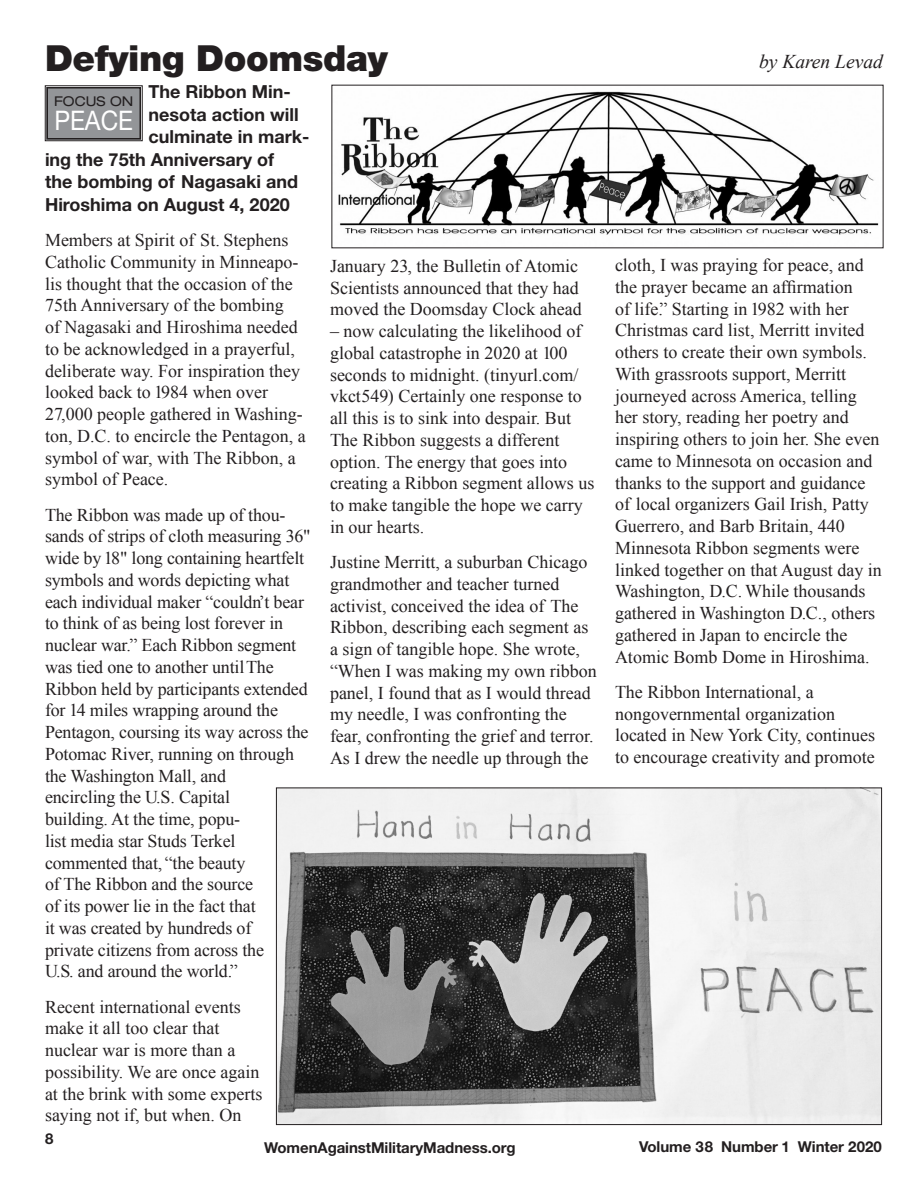
<style>
.page{position:relative;width:918px;height:1188px;background:#fff}
.page>*{position:absolute;margin:0;border:0;box-sizing:border-box;transform-origin:0 0}
.t1{font:900 36px "Helvetica Neue LT Std";letter-spacing:-.01em;color:#231f20}
.t2{font:27px "Helvetica Neue LT Std";color:#fff;scale:.9 1}
.t3{font:italic 19.5px "Times New Roman";color:#231f20}
.Body_copy{font:18px/21.8px "Times New Roman";color:#231f20}
.Body_copy_no_plus_sp{font:18px/21.8px "Times New Roman";color:#231f20}
.Subhead{font:700 18px "Helvetica Neue LT Std";color:#231f20}
.t4{font:700 15px "Helvetica Neue LT Std";letter-spacing:-.005em;color:#231f20}
.t5{font:expanded 13.5px "Helvetica Neue LT Std";color:#231f20}
</style>
<div class="page">
<img style="left:278px;top:789px;width:602px;height:334px">
<svg style="left:45px;top:85px;width:98px;height:56px;background:#909295"></svg>
<div style="left:46px;top:87px;width:95px;height:53px;border:2px solid #231f20"></div>
<img style="left:338px;top:91px;width:541px;height:144px">
<p class="t1" style="left:45px;top:36px;width:344px">Defying Doomsday</p>
<p class="t3" style="left:759px;top:48px;width:125px">by Karen Levad</p>
<p class="t5" style="left:54px;top:93px;width:81px">FOCUS ON</p>
<p class="t2" style="left:54px;top:104px;width:89px">PEACE</p>
<p class="Subhead" style="left:148px;top:81px;width:144px">The Ribbon Min-</p>
<p class="Subhead" style="left:148px;top:103px;width:152px">nesota action will</p>
<p class="Subhead" style="left:148px;top:126px;width:162px">culminate in mark-</p>
<p class="Subhead" style="left:45px;top:148px;width:231px">ing the 75th Anniversary of</p>
<p class="Subhead" style="left:45px;top:171px;width:255px">the bombing of Nagasaki and</p>
<p class="Subhead" style="left:45px;top:193px;width:246px">Hiroshima on August 4, 2020</p>
<p class="Body_copy_no_plus_sp" style="left:45px;top:229px;width:262px">Members at Spirit of St. Stephens<br>Catholic Community in Minneapo&shy;lis thought that the occasion of the<br>75th Anniversary of the bombing<br>of Nagasaki and Hiroshima needed to be acknowledged in a prayerful, deliberate way. For inspiration they looked back to 1984 when over<br>27,000 people gathered in Washing&shy;ton, D.C. to encircle the Pentagon, a symbol of war, with The Ribbon, a symbol of Peace.</p>
<p class="Body_copy" style="left:45px;top:503px;width:267px">The Ribbon was made up of thou&shy;sands of strips of cloth measuring 36" wide by 18" long containing heartfelt symbols and words depicting what each individual maker “couldn’t bear to think of as being lost forever in nuclear war.” Each Ribbon segment was tied one to another untilThe<br>Ribbon held by participants extended for 14 miles wrapping around the<br>Pentagon, coursing its way across the<br>Potomac River, running on through the Washington Mall, and<br>encircling the U.S. Capital<br>building. At the time, popu-<br>list media star Studs Terkel commented that, “the beauty<br>of The Ribbon and the source<br>of its power lie in the fact that<br>it was created by hundreds of<br>private citizens from across the<br>U.S. and around the world.”</p>
<p class="Body_copy" style="left:45px;top:995px;width:219px">Recent international events make it all too clear that nuclear war is more than a possibility. We are once again at the brink with some experts saying not if, but when. On</p>
<p class="Body_copy" style="left:615px;top:254px;width:268px">cloth, I was praying for peace, and the prayer became an affirmation<br>of life.” Starting in 1982 with her Christmas card list, Merritt invited others to create their own symbols.<br>With grassroots support, Merritt journeyed across America, telling her story, reading her poetry and inspiring others to join her. She even came to Minnesota on occasion and thanks to the support and guidance of local organizers Gail Irish, Patty Guerrero, and Barb Britain, 440<br>Minnesota Ribbon segments were linked together on that August day in Washington, D.C. While thousands gathered in Washington D.C., others gathered in Japan to encircle the Atomic Bomb Dome in Hiroshima.</p>
<p class="Body_copy" style="left:615px;top:681px;width:262px">The Ribbon International, a nongovernmental organization located in New York City, continues to encourage creativity and promote</p>
<p class="Body_copy" style="left:330px;top:255px;width:253px">January 23, the Bulletin of Atomic<br>Scientists announced that they had moved the Doomsday Clock ahead</p>
<p class="Body_copy" style="left:330px;top:320px;width:266px">– now calculating the likelihood of global catastrophe in 2020 at 100 seconds to midnight. (tinyurl.com/ vkct549) Certainly one response to all this is to sink into despair. But<br>The Ribbon suggests a different option. The energy that goes into creating a Ribbon segment allows us to make tangible the hope we carry in our hearts.</p>
<p class="Body_copy" style="left:330px;top:551px;width:268px">Justine Merritt, a suburban Chicago grandmother and teacher turned activist, conceived the idea of The Ribbon, describing each segment as a sign of tangible hope. She wrote, “When I was making my own ribbon panel, I found that as I would thread my needle, I was confronting the fear, confronting the grief and terror.<br>As I drew the needle up through the</p>
<p class="t4" style="left:45px;top:1129px;width:10px">8</p>
<p class="t4" style="left:264px;top:1138px;width:253px">WomenAgainstMilitaryMadness.org</p>
<p class="t4" style="left:639px;top:1138px;width:244px">Volume 38 Number 1 Winter 2020</p>
</div>
